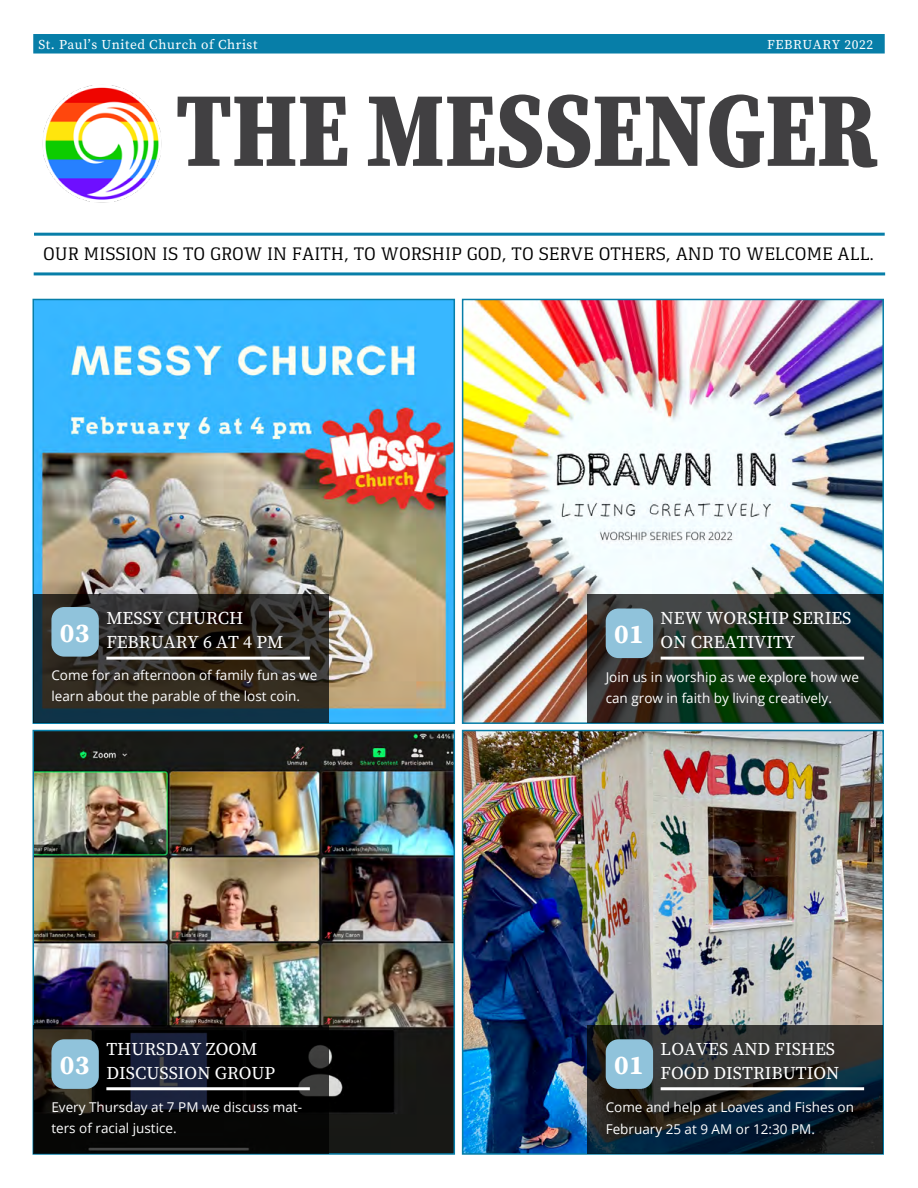
<style>
.page{position:relative;width:918px;height:1188px;background:#fff}
.page>*{position:absolute;margin:0;border:0;box-sizing:border-box;transform-origin:0 0}
.t1{font:900 106.2px "Source Serif Pro";color:#414042;scale:.82 1}
.t2{font:700 27px "Source Serif Pro";letter-spacing:.02em;color:#fff}
.t3{font:18.75px "Gaspar";color:#000}
.t4{font:18px/24px "Source Serif Pro";color:#fff}
.t5{font:13.5px/21px "Open Sans";color:#fff}
.t6{font:13.5px "Source Serif Pro";letter-spacing:.04em;color:#fff}
</style>
<div class="page">
<div style="left:33px;top:34px;width:852px;height:20px;background:#077ea8"></div>
<img style="left:42px;top:85px;width:120px;height:118px">
<hr style="left:34px;top:233px;width:851px;height:3px;background:#077ea8">
<hr style="left:34px;top:272px;width:851px;height:3px;background:#077ea8">
<img style="left:36px;top:302px;width:416px;height:419px">
<div style="left:33px;top:299px;width:422px;height:425px;border:2px solid #077ea8"></div>
<img style="left:465px;top:302px;width:416px;height:419px">
<div style="left:462px;top:299px;width:422px;height:425px;border:2px solid #077ea8"></div>
<img style="left:36px;top:733px;width:416px;height:419px">
<div style="left:33px;top:730px;width:422px;height:425px;border:2px solid #077ea8"></div>
<img style="left:465px;top:733px;width:416px;height:419px">
<div style="left:462px;top:730px;width:422px;height:425px;border:2px solid #077ea8"></div>
<svg style="left:588px;top:1025px;width:295px;height:129px;background:#1e272d"></svg>
<hr style="left:661px;top:1087px;width:203px;height:3px;background:#fff">
<svg style="left:33px;top:1025px;width:296px;height:129px;background:#0d0e11"></svg>
<hr style="left:106px;top:1087px;width:204px;height:3px;background:#fff">
<svg style="left:588px;top:595px;width:295px;height:128px;background:#2b362d"></svg>
<hr style="left:661px;top:657px;width:203px;height:3px;background:#fff">
<svg style="left:33px;top:595px;width:296px;height:128px;background:#292a26"></svg>
<hr style="left:106px;top:657px;width:204px;height:3px;background:#fff">
<div style="left:51px;top:1039px;width:48px;height:50px;background:#90c3db;border-radius:13px"></div>
<div style="left:606px;top:609px;width:47px;height:49px;background:#90c3db;border-radius:13px"></div>
<div style="left:51px;top:607px;width:48px;height:50px;background:#90c3db;border-radius:13px"></div>
<div style="left:606px;top:1039px;width:47px;height:50px;background:#90c3db;border-radius:13px"></div>
<p class="t6" style="left:38px;top:35px;width:220px">St. Paul’s United Church of Christ</p>
<p class="t6" style="left:767px;top:35px;width:107px">FEBRUARY 2022</p>
<h1 class="t1" style="left:176px;top:56px;width:857px">THE MESSENGER</h1>
<h3 class="t3" style="left:43px;top:243px;width:833px">OUR MISSION IS TO GROW IN FAITH, TO WORSHIP GOD, TO SERVE OTHERS, AND TO WELCOME ALL.</h3>
<h3 class="t4" style="left:106px;top:606px;width:178px">MESSY CHURCH<br>FEBRUARY 6 AT 4 PM</h3>
<h2 class="t2" style="left:60px;top:614px;width:31px">03</h2>
<h2 class="t2" style="left:614px;top:615px;width:31px">01</h2>
<h3 class="t4" style="left:661px;top:606px;width:192px">NEW WORSHIP SERIES<br>ON CREATIVITY</h3>
<p class="t5" style="left:51px;top:665px;width:267px">Come for an afternoon of family fun as we learn about the parable of the lost coin.</p>
<p class="t5" style="left:606px;top:666px;width:255px">Join us in worship as we explore how we can grow in faith by living creatively.</p>
<h2 class="t2" style="left:60px;top:1046px;width:31px">03</h2>
<h3 class="t4" style="left:106px;top:1037px;width:170px">THURSDAY ZOOM<br>DISCUSSION GROUP</h3>
<h2 class="t2" style="left:614px;top:1046px;width:31px">01</h2>
<h3 class="t4" style="left:661px;top:1037px;width:180px">LOAVES AND FISHES<br>FOOD DISTRIBUTION</h3>
<p class="t5" style="left:51px;top:1097px;width:252px">Every Thursday at 7 PM we discuss mat&shy;ters of racial justice.</p>
<p class="t5" style="left:606px;top:1097px;width:250px">Come and help at Loaves and Fishes on<br>February 25 at 9 AM or 12:30 PM.</p>
</div>
